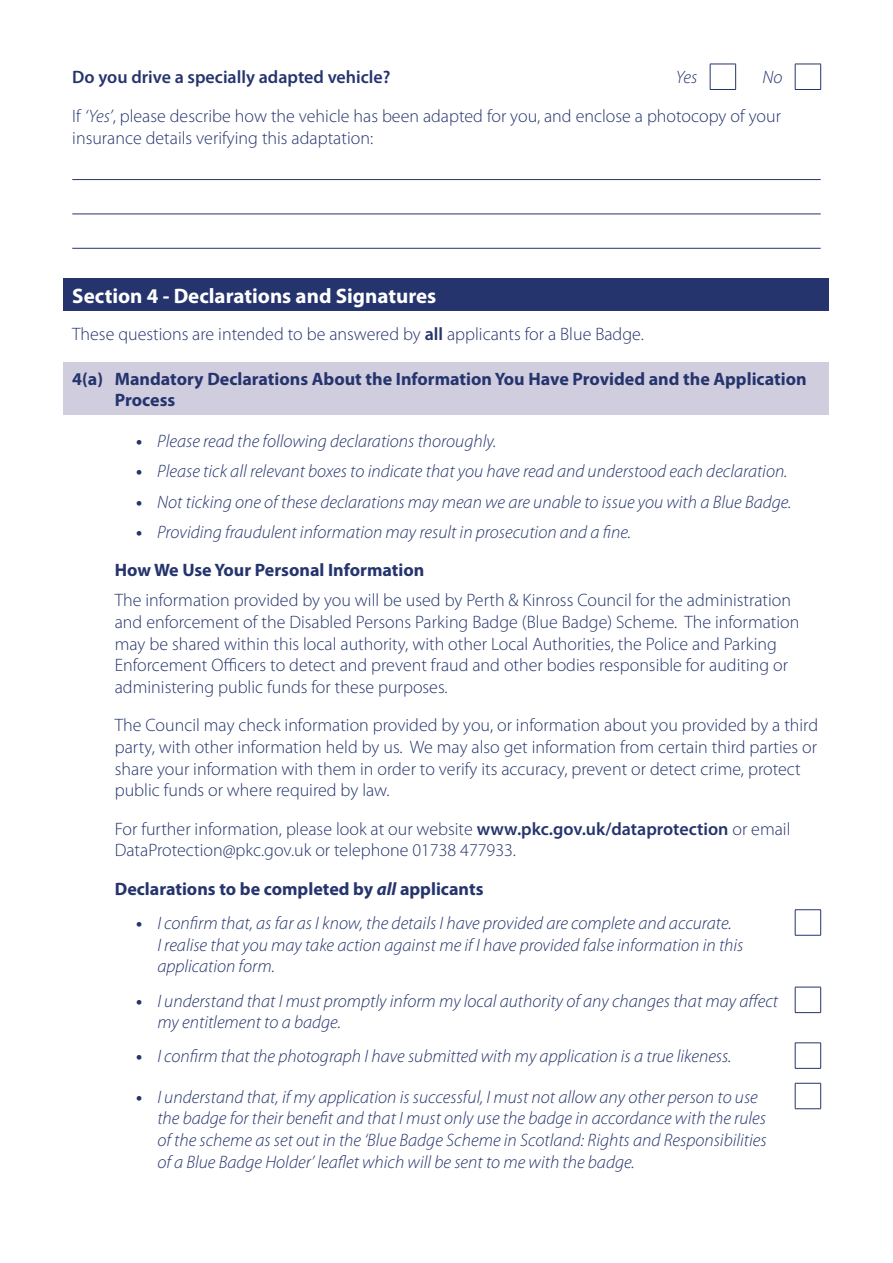
<style>
.page{position:relative;width:893px;height:1263px;background:#fff}
.page>*{position:absolute;margin:0;border:0;box-sizing:border-box;transform-origin:0 0}
.t1{font:700 21px "Myriad Pro";color:#fff}
.t2{font:300 18px/21.6px "Myriad Pro";color:#25346d}
.t3{font:italic 300 18px/21.6px "Myriad Pro";color:#25346d}
.t4{font:700 18px/21.6px "Myriad Pro";color:#25346d}
.t5{font:600 18px "Myriad Pro";color:#25346d}
.s1{font-style:italic}
.s2{font-weight:600}
.s3{font-weight:700;font-style:normal}
</style>
<div class="page">
<svg style="left:710px;top:64px;width:26px;height:26px"></svg>
<svg style="left:795px;top:64px;width:26px;height:26px"></svg>
<hr style="left:72px;top:179px;width:749px;height:1px;background:#25346d">
<hr style="left:72px;top:214px;width:749px;height:1px;background:#25346d">
<hr style="left:72px;top:248px;width:749px;height:1px;background:#25346d">
<div style="left:64px;top:278px;width:765px;height:33px;background:#25346d"></div>
<div style="left:64px;top:363px;width:765px;height:52px;background:#d0cddf"></div>
<svg style="left:795px;top:909px;width:26px;height:27px"></svg>
<svg style="left:795px;top:987px;width:26px;height:26px"></svg>
<svg style="left:795px;top:1042px;width:26px;height:27px"></svg>
<svg style="left:795px;top:1083px;width:26px;height:26px"></svg>
<p class="t5" style="left:72px;top:66px;width:320px">Do you drive a specially adapted vehicle?</p>
<p class="t3" style="left:676px;top:67px;width:23px">Yes</p>
<p class="t2" style="left:72px;top:58px;width:712px;line-height:38.8px;text-align:right"><span class="s1">No<br></span>If <span class="s1">‘Yes’</span>, please describe how the vehicle has been adapted for you, and enclose a photocopy of your</p>
<p class="t2" style="left:72px;top:127px;width:302px">insurance details verifying this adaptation:</p>
<p class="t1" style="left:72px;top:282px;width:366px">Section 4 - Declarations and Signatures</p>
<p class="t2" style="left:72px;top:323px;width:573px">These questions are intended to be answered by <span class="s2">all</span> applicants for a Blue Badge.</p>
<p class="t4" style="left:115px;top:367px;width:693px;text-indent:-43px">4(a) Mandatory Declarations About the Information You Have Provided and the Application<br>Process</p>
<p class="t3" style="left:136px;top:430px;width:362px"><span class="s3">•</span> Please read the following declarations thoroughly.</p>
<p class="t3" style="left:136px;top:460px;width:653px"><span class="s3">•</span> Please tick all relevant boxes to indicate that you have read and understood each declaration.</p>
<p class="t3" style="left:136px;top:491px;width:657px"><span class="s3">•</span> Not ticking one of these declarations may mean we are unable to issue you with a Blue Badge.</p>
<p class="t3" style="left:115px;top:512px;width:518px;line-height:38.5px;text-indent:21px"><span class="s3">•</span> Providing fraudulent information may result in prosecution and a fine.<br><span class="s3">How We Use Your Personal Information</span></p>
<p class="t2" style="left:115px;top:589px;width:686px">The information provided by you will be used by Perth &amp; Kinross Council for the administration and enforcement of the Disabled Persons Parking Badge (Blue Badge) Scheme. The information may be shared within this local authority, with other Local Authorities, the Police and Parking Enforcement Officers to detect and prevent fraud and other bodies responsible for auditing or administering public funds for these purposes.</p>
<p class="t2" style="left:115px;top:714px;width:705px">The Council may check information provided by you, or information about you provided by a third party, with other information held by us. We may also get information from certain third parties or share your information with them in order to verify its accuracy, prevent or detect crime, protect public funds or where required by law.</p>
<p class="t2" style="left:115px;top:818px;width:677px">For further information, please look at our website <span class="s2">www.pkc.gov.uk/dataprotection</span> or email<br>DataProtection@pkc.gov.uk or telephone 01738 477933.</p>
<p class="t4" style="left:115px;top:877px;width:370px">Declarations to be completed by <span class="s1">all</span> applicants</p>
<p class="t3" style="left:157px;top:912px;width:588px;text-indent:-21px"><span class="s3">•</span> I confirm that, as far as I know, the details I have provided are complete and accurate.<br>I realise that you may take action against me if I have provided false information in this application form.</p>
<p class="t3" style="left:157px;top:989px;width:622px;text-indent:-21px"><span class="s3">•</span> I understand that I must promptly inform my local authority of any changes that may affect my entitlement to a badge.</p>
<p class="t3" style="left:136px;top:1045px;width:597px"><span class="s3">•</span> I confirm that the photograph I have submitted with my application is a true likeness.</p>
<p class="t3" style="left:157px;top:1086px;width:611px;text-indent:-21px"><span class="s3">•</span> I understand that, if my application is successful, I must not allow any other person to use the badge for their benefit and that I must only use the badge in accordance with the rules of the scheme as set out in the ‘Blue Badge Scheme in Scotland: Rights and Responsibilities of a Blue Badge Holder’ leaflet which will be sent to me with the badge.</p>
</div>
